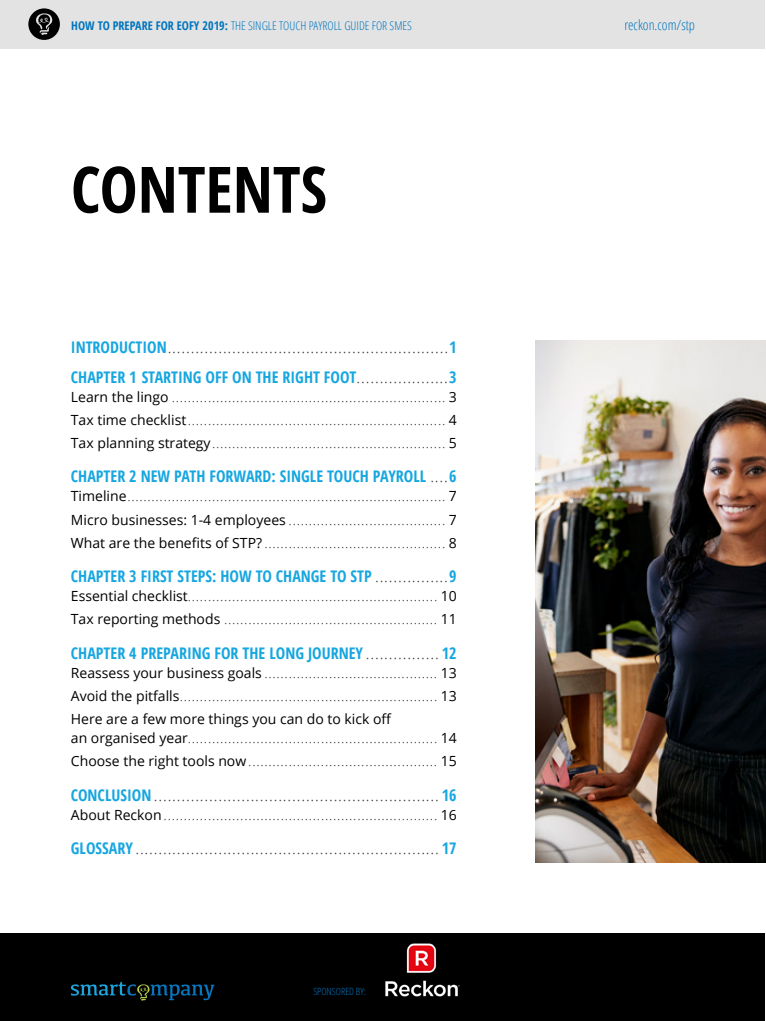
<style>
.page{position:relative;width:766px;height:1021px;background:#fff}
.page>*{position:absolute;margin:0;border:0;box-sizing:border-box;transform-origin:0 0}
.t1{font:700 condensed 64px "Open Sans";color:#000}
.TOC_L1{font:300 16px "Open Sans";color:#333}
.t2{font:700 condensed 16px "Open Sans";color:#16a6e0}
.t3{font:300 14px/19px "Open Sans";color:#333}
.t4{font:300 condensed 14px "Open Sans";color:#0075be}
.t5{font:300 condensed 12px "Open Sans";color:#0075be}
.t6{font:300 condensed 10px "Open Sans";color:#0075be}
.s1{font-weight:700}
.s2{font-weight:700;font-stretch:condensed;color:#16a6e0}
.s3{font-weight:300;font-stretch:normal;color:#333}
.s4{font-weight:400;color:#000}
</style>
<div class="page">
<img style="left:535px;top:340px;width:230px;height:522px">
<div style="left:0;top:933px;width:765px;height:87px;background:#000"></div>
<svg style="left:71px;top:981px;width:143px;height:19px"></svg>
<div style="left:0;top:0;width:765px;height:48px;background:#e3e3e3"></div>
<svg style="left:28px;top:8px;width:32px;height:32px"></svg>
<img style="left:385px;top:943px;width:75px;height:54px">
<p class="t5" style="left:71px;top:17px;width:342px"><span class="s1">HOW TO PREPARE FOR EOFY 2019:</span> THE SINGLE TOUCH PAYROLL GUIDE FOR SMES</p>
<p class="t4" style="left:624px;top:15px;width:72px">reckon.com/stp</p>
<h2 class="t1" style="left:71px;top:145px;width:257px">CONTENTS</h2>
<p class="TOC_L1" style="left:71px;top:336px;width:387px"><span class="s2">INTRODUCTION</span>.............................................................<span class="s2">1</span></p>
<p class="t2" style="left:71px;top:365px;width:387px">CHAPTER 1 STARTING OFF ON THE RIGHT FOOT<span class="s3">....................</span>3</p>
<p class="t3" style="left:71px;top:386px;width:387px"><span class="s4">Learn the lingo</span> .................................................................... <span class="s4">3</span></p>
<p class="t3" style="left:71px;top:410px;width:387px"><span class="s4">Tax time checklist</span>................................................................ <span class="s4">4</span></p>
<p class="t3" style="left:71px;top:433px;width:387px"><span class="s4">Tax planning strategy</span>.......................................................... <span class="s4">5</span></p>
<p class="t2" style="left:71px;top:465px;width:387px">CHAPTER 2 NEW PATH FORWARD: SINGLE TOUCH PAYROLL <span class="s3">....</span>6</p>
<p class="t3" style="left:71px;top:486px;width:387px"><span class="s4">Timeline</span>............................................................................... <span class="s4">7</span></p>
<p class="t3" style="left:71px;top:509px;width:387px"><span class="s4">Micro businesses: 1-4 employees</span> ....................................... <span class="s4">7</span></p>
<p class="t3" style="left:71px;top:533px;width:387px"><span class="s4">What are the benefits of STP?</span> ............................................. <span class="s4">8</span></p>
<p class="t2" style="left:71px;top:565px;width:387px">CHAPTER 3 FIRST STEPS: HOW TO CHANGE TO STP <span class="s3">................</span>9</p>
<p class="t3" style="left:71px;top:586px;width:387px"><span class="s4">Essential checklist</span>.............................................................. <span class="s4">10</span></p>
<p class="t3" style="left:71px;top:609px;width:387px"><span class="s4">Tax reporting methods</span> ..................................................... <span class="s4">11</span></p>
<p class="t2" style="left:71px;top:641px;width:387px">CHAPTER 4 PREPARING FOR THE LONG JOURNEY <span class="s3">................</span> 12</p>
<p class="t3" style="left:71px;top:662px;width:387px"><span class="s4">Reassess your business goals</span> ........................................... <span class="s4">13</span></p>
<p class="t3" style="left:71px;top:686px;width:387px"><span class="s4">Avoid the pitfalls</span>................................................................ <span class="s4">13</span></p>
<p class="t3" style="left:71px;top:709px;width:387px"><span class="s4">Here are a few more things you can do to kick off<br>an organised year</span>.............................................................. <span class="s4">14</span></p>
<p class="t3" style="left:71px;top:751px;width:387px"><span class="s4">Choose the right tools now</span>............................................... <span class="s4">15</span></p>
<p class="TOC_L1" style="left:71px;top:784px;width:387px"><span class="s2">CONCLUSION</span>.............................................................. <span class="s2">16</span></p>
<p class="t3" style="left:71px;top:804px;width:387px"><span class="s4">About Reckon</span>.................................................................... <span class="s4">16</span></p>
<p class="TOC_L1" style="left:71px;top:837px;width:387px"><span class="s2">GLOSSARY</span>.................................................................. <span class="s2">17</span></p>
<p class="t6" style="left:313px;top:985px;width:54px">SPONSORED BY:</p>
</div>
